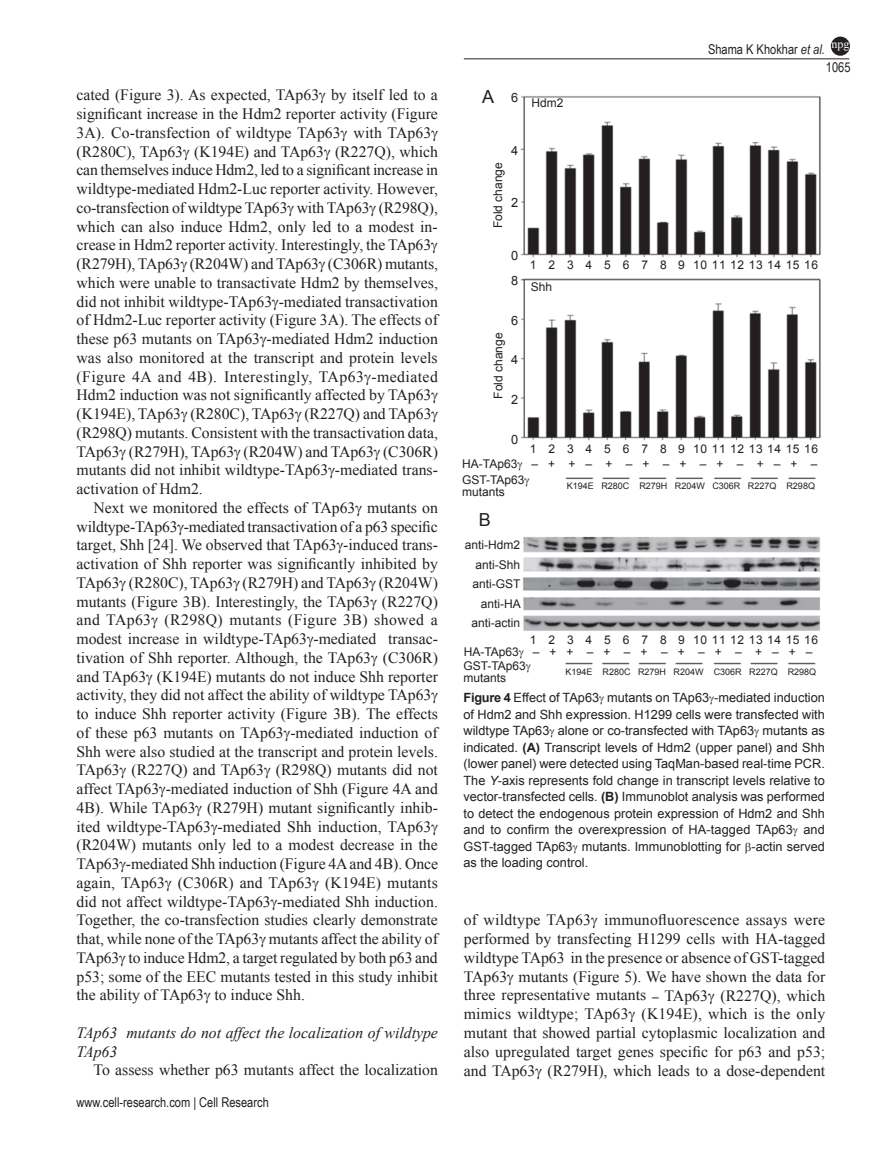
<style>
.page{position:relative;width:893px;height:1170px;background:#fff}
.page>*{position:absolute;margin:0;border:0;box-sizing:border-box;transform-origin:0 0}
.t1{font:18px "Arial MT2";color:#231f20}
.t2{font:15.75px/18.8px "Times New Roman";color:#231f20}
.t3{font:15.75px/18.8px "Times New Roman PSMT2";color:#231f20}
.t4{font:15.75px/18.8px "Times New Roman PS Italic MT2";color:#231f20}
.t5{font:13.5px "Arial Narrow";color:#231f20}
.t6{font:12.75px/16.5px "Arial";color:#231f20}
.t7{font:12.75px/16.5px "Arial MT2";color:#231f20}
.t8{font:12px/22.5px "Arial MT2";letter-spacing:.05em;color:#231f20}
.t9{font:12px/19.5px "Arial MT2";color:#231f20}
.t10{font:12px "Times New Roman PSMT2";color:#fff}
.t11{font:9px "Arial MT2";color:#231f20}
.s1{font-family:"Times New Roman PSMT2"}
.s2{font-family:"Times New Roman"}
.s3{font-style:italic}
.s4{font-family:"Arial";font-weight:700}
.s5{font-family:"Arial"}
.s6{font-family:"Arial MT2"}
.s7{font-family:"Arial MT2";font-size:12px}
</style>
<div class="page">
<hr style="left:464px;top:59px;width:385px;height:1px;background:#231f20">
<div style="left:832px;top:37px;width:17px;height:18px;background:#231f20;border-radius:50%"></div>
<div style="left:831px;top:37px;width:19px;height:19px;border:2px solid #231f20;border-radius:50%"></div>
<img style="left:467px;top:96px;width:354px;height:569px">
<svg style="left:517px;top:462px;width:5px;height:8px"></svg>
<svg style="left:524px;top:478px;width:5px;height:8px"></svg>
<svg style="left:519px;top:650px;width:5px;height:8px"></svg>
<p class="t2" style="left:76px;top:85px;width:363px">cated (Figure 3). As expected, TAp63 <span class="s1">by itself led to a </span>significant increase in the Hdm2 reporter activity (Figure 3A). Co-transfection of wildtype TAp63 <span class="s1">with TAp63 </span>(R280C), TAp63 (K194E) and TAp63 (R227Q), which can themselves induce Hdm2, led to a significant increase in wildtype-mediated Hdm2-Luc reporter activity. However,</p>
<p class="t3" style="left:76px;top:198px;width:363px;text-align:justify">co-transfection of wildtype TAp63 with TAp63 <span class="s2">(R298Q), </span>which can also induce Hdm2, only led to a modest in&shy;crease in Hdm2 reporter activity. Interestingly, the TAp63</p>
<p class="t2" style="left:76px;top:254px;width:363px">(R279H), TAp63 (R204W) and TAp63 (C306R) mutants,</p>
<p class="t3" style="left:76px;top:273px;width:363px">which were unable to transactivate Hdm2 by themselves, did not inhibit wildtype-TAp63 -mediated transactivation</p>
<p class="t2" style="left:76px;top:310px;width:363px">of Hdm2-Luc reporter activity (Figure 3A). The effects of</p>
<p class="t3" style="left:76px;top:329px;width:363px">these p63 mutants on TAp63 -mediated Hdm2 induction was also monitored at the transcript and protein levels</p>
<p class="t2" style="left:76px;top:366px;width:363px">(Figure 4A and 4B). Interestingly, TAp63 <span class="s1">-mediated </span>Hdm2 induction was not significantly affected by TAp63 (K194E), TAp63 (R280C), TAp63 (R227Q) and TAp63 (R298Q) mutants. Consistent with the transactivation data, <span class="s1">TAp63</span> (R279H), TAp63 (R204W) and TAp63 (C306R)</p>
<p class="t3" style="left:76px;top:460px;width:363px">mutants did not inhibit wildtype-TAp63 -mediated trans&shy;activation of Hdm2.</p>
<p class="t2" style="left:76px;top:498px;width:363px;text-align:right">Next we monitored the effects of TAp63 <span class="s1">mutants on wildtype-TAp63</span> -mediated transactivation of a p63 specific</p>
<p class="t3" style="left:76px;top:535px;width:363px">target, Shh [24]. We observed that TAp63 -induced trans-</p>
<p class="t2" style="left:76px;top:554px;width:363px;text-align:justify">activation of Shh reporter was significantly inhibited by <span class="s1">TAp63</span> (R280C), TAp63 (R279H) and TAp63 (R204W) mutants (Figure 3B). Interestingly, the TAp63 (R227Q) <span class="s1">and TAp63</span> (R298Q) mutants (Figure 3B) showed a</p>
<p class="t3" style="left:76px;top:629px;width:363px">modest increase in wildtype-TAp63 -mediated transac&shy;tivation of Shh reporter. Although, the TAp63 <span class="s2">(C306R)</span></p>
<p class="t2" style="left:76px;top:666px;width:363px"><span class="s1">and TAp63</span> (K194E) mutants do not induce Shh reporter</p>
<p class="t3" style="left:76px;top:685px;width:356px">activity, they did not affect the ability of wildtype TAp63</p>
<p class="t2" style="left:76px;top:704px;width:363px">to induce Shh reporter activity (Figure 3B). The effects</p>
<p class="t3" style="left:76px;top:723px;width:363px">of these p63 mutants on TAp63 -mediated induction of<br>Shh were also studied at the transcript and protein levels.</p>
<p class="t2" style="left:76px;top:760px;width:363px;text-align:justify"><span class="s1">TAp63</span> (R227Q) and TAp63 (R298Q) mutants did not <span class="s1">affect TAp63</span> -mediated induction of Shh (Figure 4A and 4B). While TAp63 (R279H) mutant significantly inhib<span class="s1">-</span></p>
<p class="t3" style="left:76px;top:816px;width:356px">ited wildtype-TAp63 -mediated Shh induction, TAp63</p>
<p class="t2" style="left:77px;top:835px;width:363px;text-align:justify">(R204W) mutants only led to a modest decrease in the <span class="s1">TAp63</span> -mediated Shh induction (Figure 4A and 4B). Once <span class="s1">again, TAp63</span> (C306R) and TAp63 (K194E) mutants</p>
<p class="t3" style="left:77px;top:891px;width:363px;text-align:justify">did not affect wildtype-TAp63 -mediated Shh induction.<br>Together, the co-transfection studies clearly demonstrate that, while none of the TAp63 mutants affect the ability of TAp63 to induce Hdm2, a target regulated by both p63 and p53; some of the EEC mutants tested in this study inhibit the ability of TAp63 to induce Shh.</p>
<p class="t4" style="left:77px;top:1022px;width:363px">TAp63 mutants do not affect the localization of wildtype<br>TAp63</p>
<p class="t3" style="left:94px;top:1060px;width:346px">To assess whether p63 mutants affect the localization</p>
<p class="t5" style="left:76px;top:1092px;width:194px">www.cell-research.com | Cell Research</p>
<p class="t10" style="left:831px;top:36px;width:19px">npg</p>
<p class="t5" style="left:708px;top:40px;width:118px">Shama K Khokhar <span class="s3">et al.</span></p>
<p class="t1" style="left:482px;top:85px;width:14px">A</p>
<p class="t7" style="left:511px;top:89px;width:9px">6</p>
<p class="t9" style="left:532px;top:94px;width:34px">Hdm2</p>
<p class="t5" style="left:826px;top:57px;width:26px">1065</p>
<p class="t7" style="left:511px;top:142px;width:9px">4</p>
<p class="t9" style="left:488px;top:228px;width:68px;rotate:-90deg">Fold change</p>
<p class="t7" style="left:511px;top:194px;width:9px">2</p>
<p class="t7" style="left:511px;top:242px;width:9px;line-height:25.7px">0<br>8</p>
<p class="t7" style="left:511px;top:312px;width:9px">6</p>
<p class="t7" style="left:511px;top:352px;width:9px">4</p>
<p class="t7" style="left:511px;top:391px;width:9px">2</p>
<p class="t7" style="left:511px;top:431px;width:9px">0</p>
<p class="t8" style="left:530px;top:253px;width:290px">1 2 3 4 5 6 7 8 9 10 11 12 13 14 15 16<br>Shh</p>
<p class="t9" style="left:489px;top:399px;width:68px;rotate:-90deg">Fold change</p>
<p class="t8" style="left:462px;top:441px;width:357px;line-height:14.7px;text-align:right">1 2 3 4 5 6 7 8 9 10 11 12 13 14 15 16<br>HA-TAp63 – + + – + – + – + – + – + – + –</p>
<p class="t9" style="left:462px;top:473px;width:64px;line-height:12px">GST-TAp63 mutants</p>
<p class="t11" style="left:567px;top:480px;width:250px">K194E R280C R279H R204W C306R R227Q R298Q</p>
<p class="t1" style="left:479px;top:507px;width:14px">B</p>
<p class="t9" style="left:465px;top:535px;width:58px;text-align:right">anti-Hdm2 anti-Shh anti-GST anti-HA anti-actin</p>
<p class="t8" style="left:464px;top:633px;width:356px;line-height:12.3px;text-indent:66px">1 2 3 4 5 6 7 8 9 10 11 12 13 14 15 16<br>HA-TAp63 – + + – + – + – + – + – + – + –</p>
<p class="t9" style="left:464px;top:660px;width:64px;line-height:12px">GST-TAp63 mutants</p>
<p class="t11" style="left:566px;top:665px;width:252px">K194E R280C R279H R204W C306R R227Q R298Q</p>
<p class="t7" style="left:464px;top:689px;width:363px"><span class="s4">Figure 4</span> Effect of TAp63 mutants on TAp63 -mediated induction</p>
<p class="t6" style="left:464px;top:706px;width:363px">of Hdm2 and Shh expression. H1299 cells were transfected with</p>
<p class="t7" style="left:463px;top:722px;width:363px">wildtype TAp63 alone or co-transfected with TAp63 mutants as <span class="s5">indicated.</span> <span class="s4">(A)</span> Transcript levels of Hdm2 (upper panel) and Shh</p>
<p class="t6" style="left:463px;top:755px;width:363px">(lower panel) were detected using TaqMan-based real-time PCR.<br><span class="s6">The</span> <span class="s3">Y</span>-axis represents fold change in transcript levels relative to</p>
<p class="t7" style="left:463px;top:788px;width:363px"><span class="s5">vector-transfected cells.</span> <span class="s4">(B)</span> Immunoblot analysis was performed</p>
<p class="t6" style="left:463px;top:805px;width:363px">to detect the endogenous protein expression of Hdm2 and Shh and to confirm the overexpression of HA-tagged TAp63 <span class="s6">and</span></p>
<p class="t7" style="left:464px;top:838px;width:363px">GST-tagged TAp63 <span class="s5">mutants. Immunoblotting for</span> -actin served</p>
<p class="t6" style="left:463px;top:854px;width:126px">as the loading control.</p>
<p class="t2" style="left:464px;top:910px;width:363px"><span class="s1">of wildtype TAp63</span> immunofluorescence assays were</p>
<p class="t3" style="left:464px;top:929px;width:363px">performed by transfecting H1299 cells with HA-tagged</p>
<p class="t2" style="left:464px;top:947px;width:363px">wildtype TAp63 in the presence or absence of GST-tagged<br><span class="s1">TAp63</span> mutants (Figure 5). We have shown the data for</p>
<p class="t3" style="left:464px;top:985px;width:363px">three representative mutants <span class="s7">–</span> TAp63 <span class="s2">(R227Q), which</span></p>
<p class="t2" style="left:464px;top:1004px;width:363px"><span class="s1">mimics wildtype; TAp63</span> (K194E), which is the only</p>
<p class="t3" style="left:464px;top:1023px;width:363px">mutant that showed partial cytoplasmic localization and</p>
<p class="t2" style="left:464px;top:1041px;width:363px">also upregulated target genes specific for p63 and p53; <span class="s1">and TAp63</span> (R279H), which leads to a dose-dependent</p>
</div>
